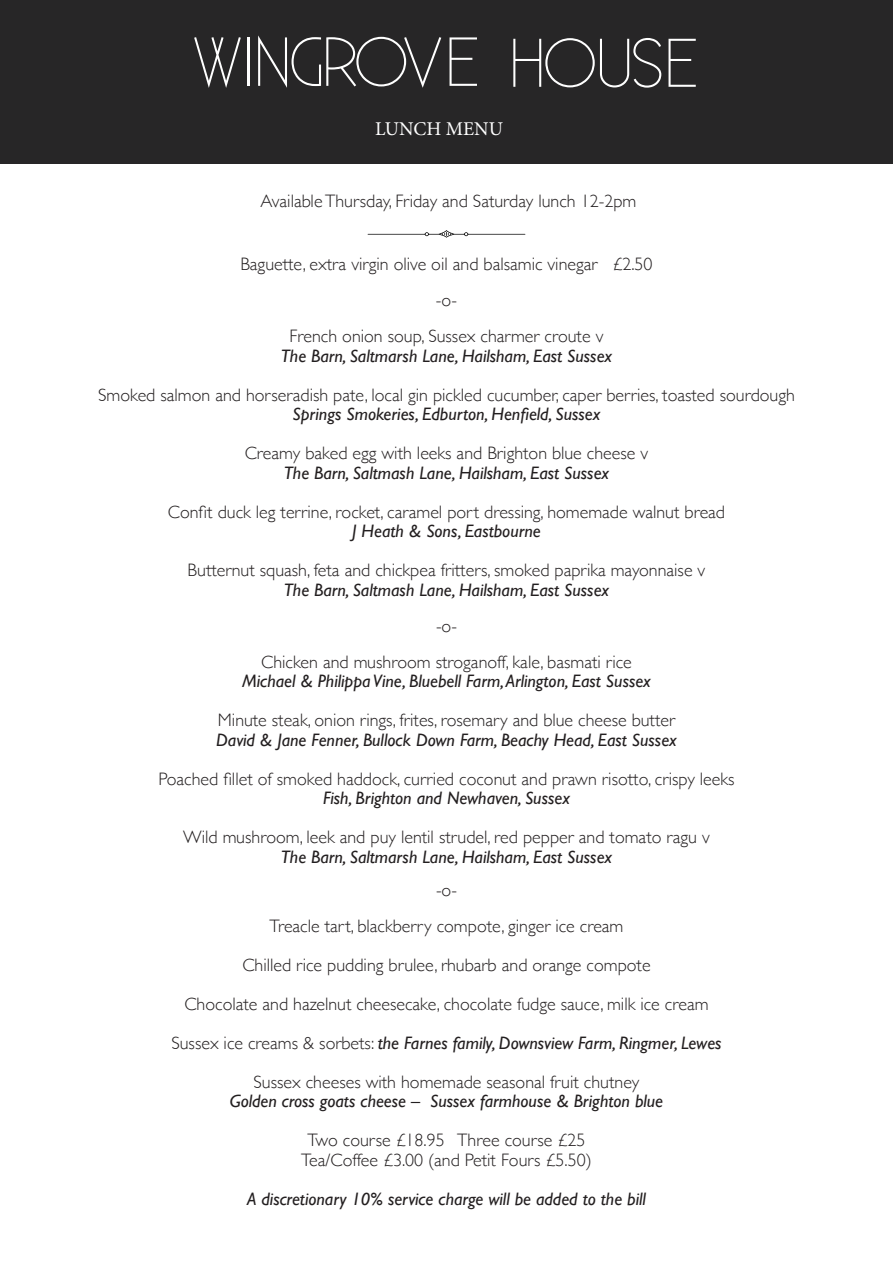
<style>
.page{position:relative;width:893px;height:1263px;background:#fff}
.page>*{position:absolute;margin:0;border:0;box-sizing:border-box;transform-origin:0 0}
.t1{font:19.5px "Minion Pro";color:#fff}
.t2{font:300 18px/36px "Gill Sans";color:#231f20;text-align:center}
.t3{font:italic 18px "Gill Sans";color:#231f20}
.s1{font-weight:400;font-style:italic}
</style>
<div class="page">
<div style="left:0;top:0;width:893px;height:164px;background:#272627"></div>
<svg style="left:194px;top:37px;width:47px;height:51px"></svg>
<hr style="left:248px;top:37px;width:2px;height:49px;background:#fff">
<svg style="left:258px;top:35px;width:183px;height:53px"></svg>
<svg style="left:449px;top:37px;width:28px;height:49px"></svg>
<svg style="left:513px;top:38px;width:148px;height:50px"></svg>
<svg style="left:668px;top:39px;width:28px;height:48px"></svg>
<svg style="left:368px;top:230px;width:157px;height:8px"></svg>
<p class="t1" style="left:375px;top:116px;width:130px">LUNCH MENU</p>
<p class="t2" style="left:260px;top:182px;width:377px">Available Thursday, Friday and Saturday lunch 12-2pm</p>
<p class="t2" style="left:240px;top:245px;width:414px">Baguette, extra virgin olive oil and balsamic vinegar £2.50 -o-<br>French onion soup, Sussex charmer croute v</p>
<p class="t3" style="left:281px;top:345px;width:333px">The Barn, Saltmarsh Lane, Hailsham, East Sussex</p>
<p class="t2" style="left:98px;top:376px;width:698px">Smoked salmon and horseradish pate, local gin pickled cucumber, caper berries, toasted sourdough</p>
<p class="t3" style="left:292px;top:404px;width:309px">Springs Smokeries, Edburton, Henfield, Sussex</p>
<p class="t2" style="left:245px;top:434px;width:405px">Creamy baked egg with leeks and Brighton blue cheese v</p>
<p class="t3" style="left:284px;top:462px;width:327px">The Barn, Saltmash Lane, Hailsham, East Sussex</p>
<p class="t2" style="left:168px;top:493px;width:559px">Confit duck leg terrine, rocket, caramel port dressing, homemade walnut bread</p>
<p class="t3" style="left:352px;top:521px;width:190px">J Heath &amp; Sons, Eastbourne</p>
<p class="t2" style="left:188px;top:551px;width:519px">Butternut squash, feta and chickpea fritters, smoked paprika mayonnaise v</p>
<p class="t3" style="left:284px;top:579px;width:327px">The Barn, Saltmash Lane, Hailsham, East Sussex</p>
<p class="t2" style="left:261px;top:607px;width:372px">-o-<br>Chicken and mushroom stroganoff, kale, basmati rice</p>
<p class="t3" style="left:242px;top:671px;width:410px">Michael &amp; Philippa Vine, Bluebell Farm, Arlington, East Sussex</p>
<p class="t2" style="left:218px;top:701px;width:459px">Minute steak, onion rings, frites, rosemary and blue cheese butter</p>
<p class="t3" style="left:216px;top:729px;width:462px">David &amp; Jane Fenner, Bullock Down Farm, Beachy Head, East Sussex</p>
<p class="t2" style="left:158px;top:760px;width:577px">Poached fillet of smoked haddock, curried coconut and prawn risotto, crispy leeks</p>
<p class="t3" style="left:323px;top:788px;width:248px">Fish, Brighton and Newhaven, Sussex</p>
<p class="t2" style="left:183px;top:818px;width:528px">Wild mushroom, leek and puy lentil strudel, red pepper and tomato ragu v</p>
<p class="t3" style="left:281px;top:846px;width:333px">The Barn, Saltmarsh Lane, Hailsham, East Sussex</p>
<p class="t2" style="left:269px;top:871px;width:356px">-o-<br>Treacle tart, blackberry compote, ginger ice cream</p>
<p class="t2" style="left:171px;top:944px;width:552px;line-height:39px">Chilled rice pudding brulee, rhubarb and orange compote<br>Chocolate and hazelnut cheesecake, chocolate fudge sauce, milk ice cream Sussex ice creams &amp; sorbets: <span class="s1">the Farnes family, Downsview Farm, Ringmer, Lewes </span>Sussex cheeses with homemade seasonal fruit chutney</p>
<p class="t3" style="left:230px;top:1091px;width:435px">Golden cross goats cheese – Sussex farmhouse &amp; Brighton blue</p>
<p class="t2" style="left:301px;top:1130px;width:292px;line-height:19.5px">Two course £18.95 Three course £25<br>Tea/Coffee £3.00 (and Petit Fours £5.50)</p>
<p class="t3" style="left:247px;top:1188px;width:400px">A discretionary 10% service charge will be added to the bill</p>
</div>
